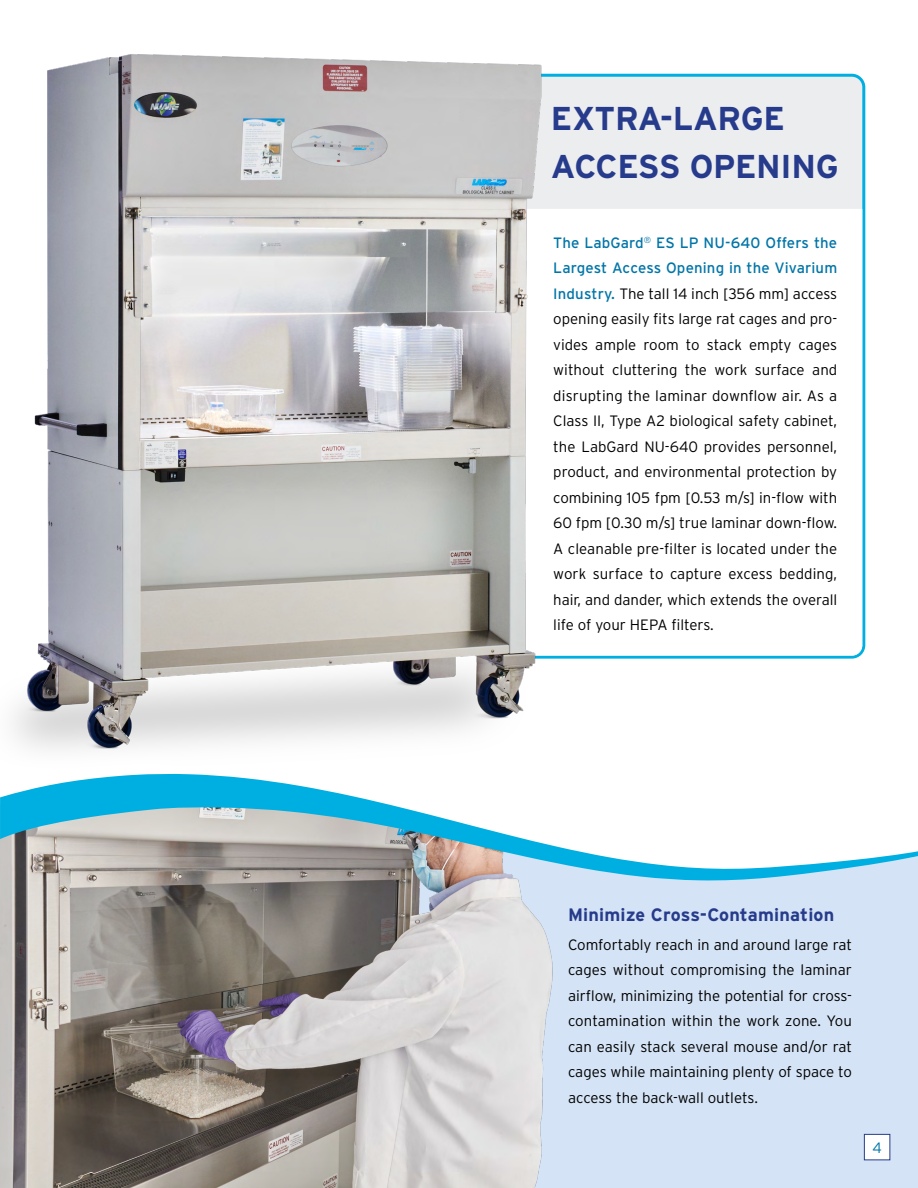
<style>
.page{position:relative;width:918px;height:1188px;background:#fff}
.page>*{position:absolute;margin:0;border:0;box-sizing:border-box;transform-origin:0 0}
.H3_Body{font:700 33px/48px "Interstate";letter-spacing:-.01em;color:#263b8b}
.t1{font:700 18px "Interstate";letter-spacing:.01em;color:#263b8b}
.t2{font:300 15px/25.5px "Interstate";letter-spacing:-.005em;color:#000;text-align:justify}
.t3{font:300 15px "Interstate";color:#0075a8}
.s1{font-weight:400;color:#0075a8}
</style>
<div class="page">
<div style="left:500px;top:75px;width:364px;height:582px;background:#ecedef;border-radius:12px"></div>
<div style="left:585px;top:209px;width:277px;height:447px;background:#fff"></div>
<div style="left:568px;top:881px;width:350px;height:307px;background:#d4e3f5"></div>
<img style="left:0;top:881px;width:568px;height:307px">
<img style="left:13px;top:54px;width:572px;height:720px">
<svg style="left:0;top:774px;width:918px;height:107px"></svg>
<div style="left:864px;top:1134px;width:26px;height:26px;background:#fff"></div>
<div style="left:864px;top:1134px;width:26px;height:26px;border:1px solid #263b8b"></div>
<p class="H3_Body" style="left:551px;top:94px;width:289px">EXTRA-LARGE<br>ACCESS OPENING</p>
<p class="t2" style="left:553px;top:230px;width:285px"><span class="s1">The LabGard</span><sup>®</sup> <span class="s1">ES LP NU-640 Offers the Largest Access Opening in the Vivarium Industry.</span> The tall 14 inch [356 mm] access opening easily fits large rat cages and pro&shy;vides ample room to stack empty cages without cluttering the work surface and disrupting the laminar downflow air. As a Class II, Type A2 biological safety cabinet, the LabGard NU-640 provides personnel, product, and environmental protection by combining 105 fpm [0.53 m/s] in-flow with 60 fpm [0.30 m/s] true laminar down-flow.<br>A cleanable pre-filter is located under the work surface to capture excess bedding, hair, and dander, which extends the overall life of your HEPA filters.</p>
<p class="t1" style="left:568px;top:904px;width:268px">Minimize Cross-Contamination</p>
<p class="t2" style="left:568px;top:932px;width:285px">Comfortably reach in and around large rat cages without compromising the laminar airflow, minimizing the potential for cross&shy;contamination within the work zone. You can easily stack several mouse and/or rat cages while maintaining plenty of space to access the back-wall outlets.</p>
<p class="t3" style="left:872px;top:1138px;width:11px">4</p>
</div>
